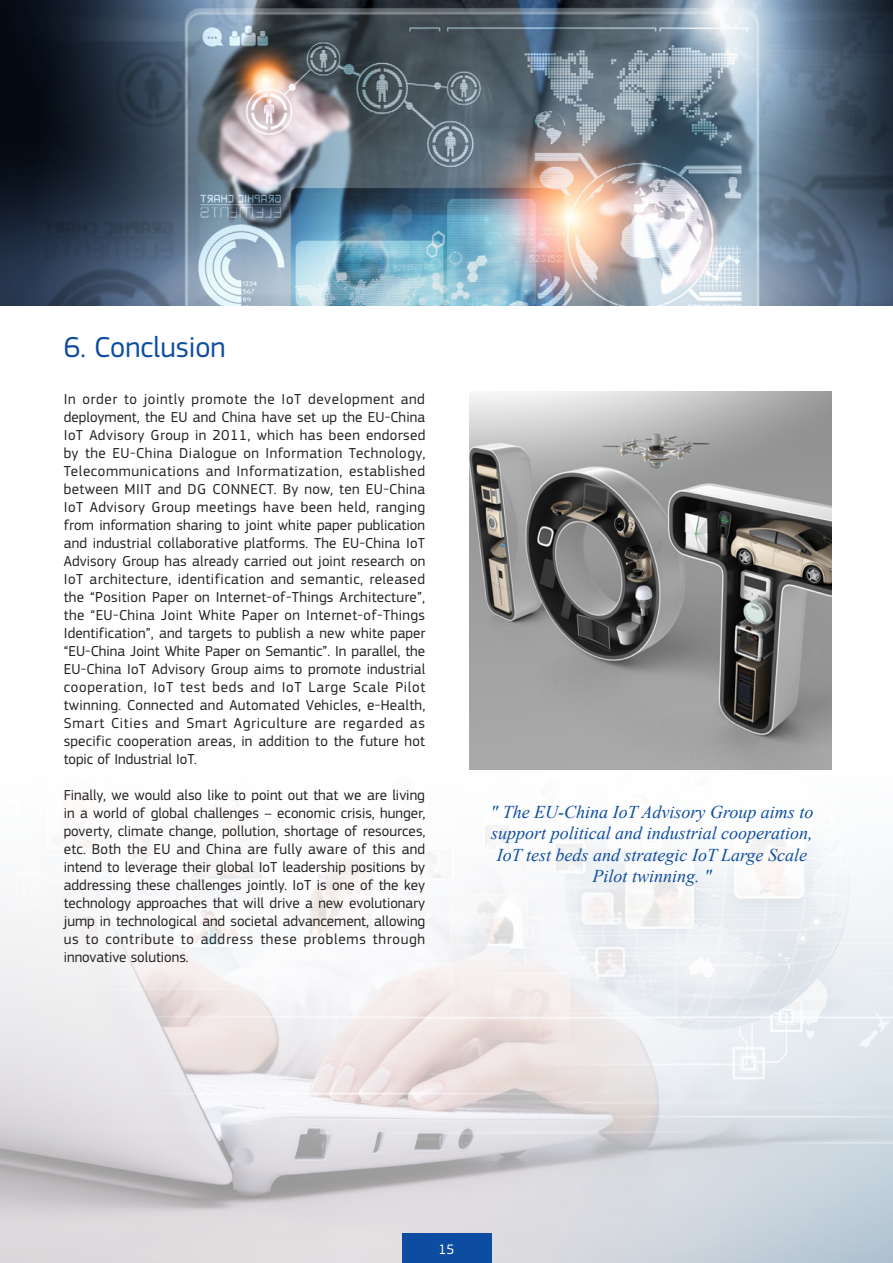
<style>
.page{position:relative;width:893px;height:1263px;background:#fff}
.page>*{position:absolute;margin:0;border:0;box-sizing:border-box;transform-origin:0 0}
.t1{font:30px "PF Square Sans Pro";color:#0d4d9f}
.t2{font:italic 18px/21.6px "Times New Roman";color:#0d4d9f;text-align:center}
.t3{font:15px/18px "PF Square Sans Pro";letter-spacing:.015em;color:#231f20;text-align:justify}
.t4{font:14.25px "PF Square Sans Pro";color:#fff}
</style>
<div class="page">
<img style="left:0;top:761px;width:893px;height:502px">
<img style="left:0;top:0;width:893px;height:305px">
<div style="left:401px;top:1233px;width:90px;height:30px;background:#0d4da1"></div>
<img style="left:470px;top:391px;width:361px;height:379px">
<p class="t1" style="left:64px;top:329px;width:163px">6. Conclusion</p>
<p class="t3" style="left:64px;top:390px;width:363px">In order to jointly promote the IoT development and deployment, the EU and China have set up the EU-China IoT Advisory Group in 2011, which has been endorsed by the EU-China Dialogue on Information Technology, Telecommunications and Informatization, established between MIIT and DG CONNECT. By now, ten EU-China IoT Advisory Group meetings have been held, ranging from information sharing to joint white paper publication and industrial collaborative platforms. The EU-China IoT Advisory Group has already carried out joint research on IoT architecture, identification and semantic, released the “Position Paper on Internet-of-Things Architecture”, the “EU-China Joint White Paper on Internet-of-Things Identification”, and targets to publish a new white paper “EU-China Joint White Paper on Semantic”. In parallel, the EU-China IoT Advisory Group aims to promote industrial cooperation, IoT test beds and IoT Large Scale Pilot twinning. Connected and Automated Vehicles, e-Health, Smart Cities and Smart Agriculture are regarded as specific cooperation areas, in addition to the future hot topic of Industrial IoT.</p>
<p class="t3" style="left:64px;top:786px;width:363px">Finally, we would also like to point out that we are living in a world of global challenges – economic crisis, hunger, poverty, climate change, pollution, shortage of resources, etc. Both the EU and China are fully aware of this and intend to leverage their global IoT leadership positions by addressing these challenges jointly. IoT is one of the key technology approaches that will drive a new evolutionary jump in technological and societal advancement, allowing us to contribute to address these problems through innovative solutions.</p>
<p class="t2" style="left:491px;top:800px;width:324px">" The EU-China IoT Advisory Group aims to support political and industrial cooperation, IoT test beds and strategic IoT Large Scale Pilot twinning. "</p>
<p class="t4" style="left:439px;top:1240px;width:17px">15</p>
</div>
